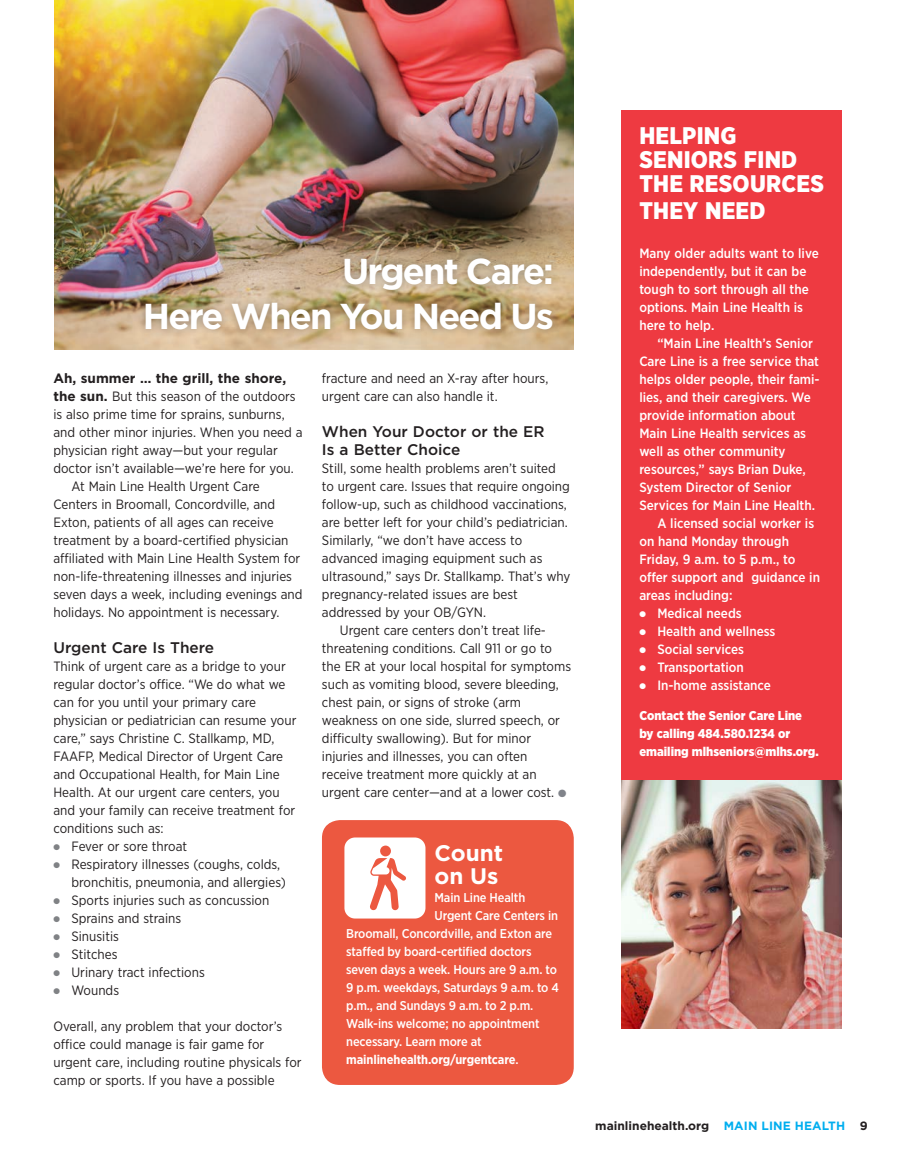
<style>
.page{position:relative;width:905px;height:1175px;background:#fff}
.page>*{position:absolute;margin:0;border:0;box-sizing:border-box;transform-origin:0 0}
.t1{font:700 36px/45px "Gotham OTF";letter-spacing:-.05em;color:#fff;text-align:right}
.t2{font:900 24px/24px "Gotham Narrow";letter-spacing:.01em;color:#fff}
.t3{font:700 22.5px/22.5px "Gotham OTF";color:#fff}
.t4{font:15.3px/18px "Gotham OTF Medium";color:#231f20}
.t5{font:13.5px/18px "Gotham Narrow";color:#231f20}
.t6{font:500 13.5px/18px "Gotham Narrow";color:#fff}
.t7{font:700 13.5px "Gotham OTF";color:#231f20}
.t8{font:500 12.75px "Gotham Narrow";letter-spacing:-.01em;color:#fff}
.t9{font:900 12.75px/18px "Gotham Narrow";color:#fff}
.t10{font:700 12.75px "Gotham Narrow";letter-spacing:-.01em;color:#fff}
.t11{font:700 12px "Gotham OTF";color:#231f20}
.s1{font-family:"Gotham OTF";font-weight:700}
.s2{color:#808285}
.s3{color:#80838a}
.s4{font-weight:500}
.s5{color:#00aeef}
</style>
<div class="page">
<div style="left:322px;top:820px;width:251px;height:264px;background:#ec5840;border-radius:18px"></div>
<img style="left:54px;top:0;width:519px;height:349px">
<div style="left:137px;top:250px;width:423px;height:87px;background:#231f20;opacity:.35"></div>
<div style="left:344px;top:837px;width:81px;height:81px;background:#fff;border-radius:11px"></div>
<div style="left:380px;top:845px;width:11px;height:11px;background:#ec5840;border-radius:50%"></div>
<svg style="left:370px;top:858px;width:36px;height:52px"></svg>
<div style="left:621px;top:110px;width:221px;height:671px;background:#ee3a41"></div>
<img style="left:621px;top:780px;width:221px;height:248px">
<h1 class="t1" style="left:143px;top:248px;width:412px">Urgent Care:<br>Here When You Need Us</h1>
<p class="t7" style="left:53px;top:370px;width:234px">Ah, summer … the grill, the shore,</p>
<p class="t5" style="left:53px;top:386px;width:244px"><span class="s1">the sun.</span> But this season of the outdoors</p>
<p class="t5" style="left:53px;top:404px;width:233px">is also prime time for sprains, sunburns,</p>
<p class="t5" style="left:53px;top:422px;width:251px">and other minor injuries. When you need a</p>
<p class="t5" style="left:53px;top:440px;width:226px">physician right away—but your regular</p>
<p class="t5" style="left:53px;top:458px;width:242px">doctor isn’t available—we’re here for you.</p>
<p class="t5" style="left:71px;top:476px;width:190px">At Main Line Health Urgent Care</p>
<p class="t5" style="left:53px;top:494px;width:223px">Centers in Broomall, Concordville, and</p>
<p class="t5" style="left:53px;top:512px;width:222px">Exton, patients of all ages can receive</p>
<p class="t5" style="left:53px;top:530px;width:237px">treatment by a board-certified physician</p>
<p class="t5" style="left:53px;top:548px;width:248px">affiliated with Main Line Health System for</p>
<p class="t5" style="left:53px;top:566px;width:240px">non-life-threatening illnesses and injuries</p>
<p class="t5" style="left:53px;top:584px;width:250px">seven days a week, including evenings and</p>
<p class="t5" style="left:53px;top:602px;width:227px">holidays. No appointment is necessary.</p>
<p class="t4" style="left:53px;top:638px;width:162px">Urgent Care Is There</p>
<p class="t5" style="left:53px;top:656px;width:244px">Think of urgent care as a bridge to your regular doctor’s office. “We do what we can for you until your primary care physician or pediatrician can resume your care,” says Christine C. Stallkamp, MD, FAAFP, Medical Director of Urgent Care and Occupational Health, for Main Line Health. At our urgent care centers, you and your family can receive treatment for conditions such as:</p>
<p class="t5" style="left:53px;top:836px;width:135px"><span class="s2">●</span> Fever or sore throat</p>
<p class="t5" style="left:71px;top:854px;width:216px;text-indent:-18px"><span class="s2">●</span> Respiratory illnesses (coughs, colds, bronchitis, pneumonia, and allergies)</p>
<p class="t5" style="left:53px;top:890px;width:217px"><span class="s2">●</span> Sports injuries such as concussion</p>
<p class="t5" style="left:53px;top:908px;width:129px"><span class="s2">●</span> Sprains and strains</p>
<p class="t5" style="left:53px;top:926px;width:67px"><span class="s2">●</span> Sinusitis</p>
<p class="t5" style="left:53px;top:944px;width:66px"><span class="s2">●</span> Stitches</p>
<p class="t5" style="left:53px;top:962px;width:153px"><span class="s2">●</span> Urinary tract infections</p>
<p class="t5" style="left:53px;top:980px;width:67px"><span class="s2">●</span> Wounds</p>
<p class="t5" style="left:53px;top:1016px;width:250px">Overall, any problem that your doctor’s office could manage is fair game for urgent care, including routine physicals for camp or sports. If you have a possible</p>
<p class="t5" style="left:322px;top:368px;width:228px">fracture and need an X-ray after hours, urgent care can also handle it.</p>
<p class="t4" style="left:322px;top:422px;width:224px">When Your Doctor or the ER<br>Is a Better Choice</p>
<p class="t5" style="left:322px;top:458px;width:235px">Still, some health problems aren’t suited</p>
<p class="t5" style="left:322px;top:476px;width:249px">to urgent care. Issues that require ongoing</p>
<p class="t5" style="left:322px;top:494px;width:246px">follow-up, such as childhood vaccinations,</p>
<p class="t5" style="left:322px;top:512px;width:247px">are better left for your child’s pediatrician.</p>
<p class="t5" style="left:322px;top:530px;width:202px">Similarly, “we don’t have access to</p>
<p class="t5" style="left:322px;top:548px;width:222px">advanced imaging equipment such as</p>
<p class="t5" style="left:322px;top:566px;width:250px">ultrasound,” says Dr. Stallkamp. That’s why</p>
<p class="t5" style="left:322px;top:584px;width:197px">pregnancy-related issues are best</p>
<p class="t5" style="left:322px;top:602px;width:166px">addressed by your OB/GYN.</p>
<p class="t5" style="left:340px;top:620px;width:207px">Urgent care centers don’t treat life-</p>
<p class="t5" style="left:322px;top:638px;width:231px">threatening conditions. Call 911 or go to</p>
<p class="t5" style="left:322px;top:656px;width:251px">the ER at your local hospital for symptoms</p>
<p class="t5" style="left:322px;top:674px;width:238px">such as vomiting blood, severe bleeding,</p>
<p class="t5" style="left:322px;top:692px;width:201px">chest pain, or signs of stroke (arm</p>
<p class="t5" style="left:322px;top:710px;width:239px">weakness on one side, slurred speech, or</p>
<p class="t5" style="left:322px;top:728px;width:210px">difficulty swallowing). But for minor</p>
<p class="t5" style="left:322px;top:746px;width:207px">injuries and illnesses, you can often</p>
<p class="t5" style="left:322px;top:764px;width:216px">receive treatment more quickly at an</p>
<p class="t5" style="left:322px;top:782px;width:246px">urgent care center—and at a lower cost. <span class="s3">●</span></p>
<h3 class="t3" style="left:434px;top:841px;width:70px">Count on Us</h3>
<p class="t8" style="left:434px;top:889px;width:92px">Main Line Health</p>
<p class="t8" style="left:434px;top:907px;width:125px">Urgent Care Centers in</p>
<p class="t8" style="left:346px;top:925px;width:207px">Broomall, Concordville, and Exton are</p>
<p class="t8" style="left:346px;top:943px;width:187px">staffed by board-certified doctors</p>
<p class="t8" style="left:346px;top:961px;width:212px">seven days a week. Hours are 9 a.m. to</p>
<p class="t8" style="left:346px;top:979px;width:214px">9 p.m. weekdays, Saturdays 9 a.m. to 4</p>
<p class="t8" style="left:346px;top:997px;width:189px">p.m., and Sundays 9 a.m. to 2 p.m.</p>
<p class="t8" style="left:346px;top:1015px;width:195px">Walk-ins welcome; no appointment</p>
<p class="t8" style="left:346px;top:1033px;width:137px">necessary. Learn more at</p>
<p class="t10" style="left:346px;top:1051px;width:174px">mainlinehealth.org/urgentcare<span class="s4">.</span></p>
<h2 class="t2" style="left:639px;top:123px;width:186px">HELPING<br>SENIORS FIND<br>THE RESOURCES</h2>
<h2 class="t2" style="left:639px;top:198px;width:128px">THEY NEED</h2>
<p class="t6" style="left:639px;top:244px;width:181px">Many older adults want to live independently, but it can be tough to sort through all the options. Main Line Health is here to help.</p>
<p class="t6" style="left:657px;top:334px;width:157px">“Main Line Health’s Senior</p>
<p class="t6" style="left:639px;top:352px;width:181px">Care Line is a free service that</p>
<p class="t6" style="left:639px;top:370px;width:182px">helps older people, their fami-</p>
<p class="t6" style="left:639px;top:388px;width:173px">lies, and their caregivers. We</p>
<p class="t6" style="left:639px;top:406px;width:158px">provide information about</p>
<p class="t6" style="left:639px;top:424px;width:168px">Main Line Health services as</p>
<p class="t6" style="left:639px;top:442px;width:148px">well as other community</p>
<p class="t6" style="left:639px;top:460px;width:168px">resources,” says Brian Duke,</p>
<p class="t6" style="left:639px;top:478px;width:153px">System Director of Senior</p>
<p class="t6" style="left:639px;top:496px;width:177px">Services for Main Line Health.</p>
<p class="t6" style="left:657px;top:514px;width:158px">A licensed social worker is</p>
<p class="t6" style="left:639px;top:532px;width:151px">on hand Monday through</p>
<p class="t6" style="left:639px;top:550px;width:158px">Friday, 9 a.m. to 5 p.m., to</p>
<p class="t6" style="left:639px;top:568px;width:182px">offer support and guidance in</p>
<p class="t6" style="left:639px;top:586px;width:95px">areas including:</p>
<p class="t6" style="left:639px;top:604px;width:104px">● Medical needs</p>
<p class="t6" style="left:639px;top:622px;width:138px">● Health and wellness</p>
<p class="t6" style="left:639px;top:640px;width:106px">● Social services</p>
<p class="t6" style="left:639px;top:658px;width:106px">● Transportation</p>
<p class="t6" style="left:639px;top:676px;width:133px">● In-home assistance</p>
<p class="t9" style="left:639px;top:706px;width:181px">Contact the Senior Care Line by calling 484.580.1234 or emailing mlhseniors@mlhs.org.</p>
<p class="t11" style="left:595px;top:1118px;width:274px">mainlinehealth.org <span class="s5">MAIN LINE HEALTH</span> 9</p>
</div>
